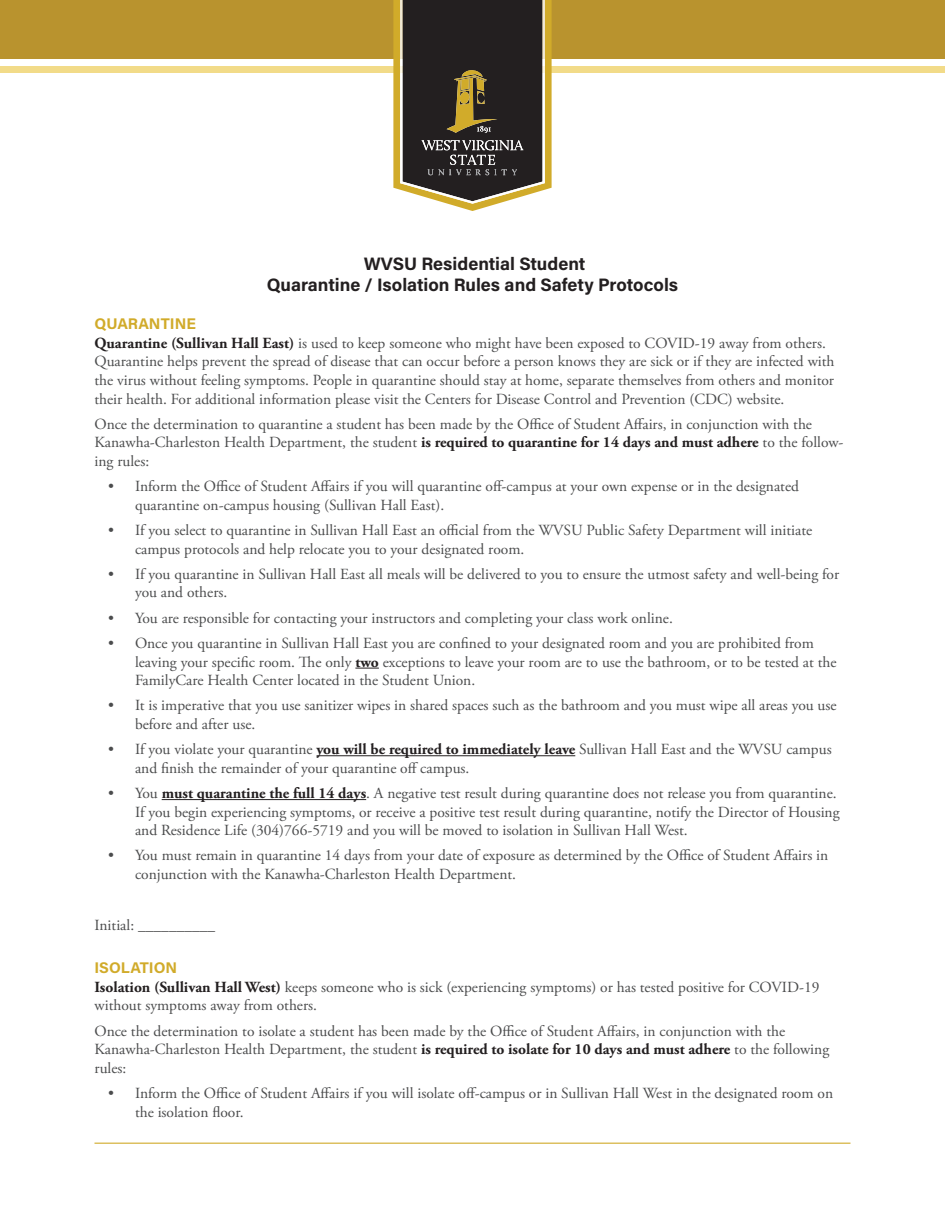
<style>
.page{position:relative;width:945px;height:1215px;background:#fff}
.page>*{position:absolute;margin:0;border:0;box-sizing:border-box;transform-origin:0 0}
.t1{font:18px "Acumin Variable Concept";color:#231f20}
.t2{font:15.45px/18.6px "Adobe Garamond Pro";color:#4b4c4d}
.t3{font:15.45px "Acumin Variable Concept";color:#d1ab2a}
.s1{font-weight:700;color:#231f20}
</style>
<div class="page">
<div style="left:0;top:0;width:945px;height:58px;background:#b9932e"></div>
<div style="left:0;top:66px;width:945px;height:7px;background:#f2db89"></div>
<svg style="left:393px;top:0;width:159px;height:211px;background:#544c3b"></svg>
<svg style="left:355px;top:668px;width:24px;height:1px"></svg>
<hr style="left:317px;top:755px;width:258px;height:1px;background:#231f20">
<hr style="left:162px;top:799px;width:204px;height:1px;background:#231f20">
<hr style="left:94px;top:1143px;width:756px;height:1px;background:#d1ab2a">
<p class="t1" style="left:364px;top:251px;width:223px">WVSU Residential Student</p>
<p class="t1" style="left:267px;top:273px;width:413px">Quarantine / Isolation Rules and Safety Protocols</p>
<p class="t3" style="left:94px;top:313px;width:103px">QUARANTINE</p>
<p class="t2" style="left:94px;top:334px;width:742px"><span class="s1">Quarantine (Sullivan Hall East)</span> is used to keep someone who might have been exposed to COVID-19 away from others.<br>Quarantine helps prevent the spread of disease that can occur before a person knows they are sick or if they are infected with the virus without feeling symptoms. People in quarantine should stay at home, separate themselves from others and monitor their health. For additional information please visit the Centers for Disease Control and Prevention (CDC) website.</p>
<p class="t2" style="left:94px;top:415px;width:751px">Once the determination to quarantine a student has been made by the Office of Student Affairs, in conjunction with the<br>Kanawha-Charleston Health Department, the student <span class="s1">is required to quarantine for 14 days and must adhere</span> to the follow&shy;ing rules:</p>
<p class="t2" style="left:135px;top:478px;width:666px;text-indent:-27px">• Inform the Office of Student Affairs if you will quarantine off-campus at your own expense or in the designated quarantine on-campus housing (Sullivan Hall East).</p>
<p class="t2" style="left:135px;top:521px;width:679px;text-indent:-27px">• If you select to quarantine in Sullivan Hall East an official from the WVSU Public Safety Department will initiate campus protocols and help relocate you to your designated room.</p>
<p class="t2" style="left:135px;top:565px;width:706px;text-indent:-27px">• If you quarantine in Sullivan Hall East all meals will be delivered to you to ensure the utmost safety and well-being for you and others.</p>
<p class="t2" style="left:108px;top:609px;width:566px">• You are responsible for contacting your instructors and completing your class work online.</p>
<p class="t2" style="left:135px;top:634px;width:703px;text-indent:-27px">• Once you quarantine in Sullivan Hall East you are confined to your designated room and you are prohibited from leaving your specific room. The only <span class="s1">two</span> exceptions to leave your room are to use the bathroom, or to be tested at the<br>FamilyCare Health Center located in the Student Union.</p>
<p class="t2" style="left:135px;top:697px;width:703px;text-indent:-27px">• It is imperative that you use sanitizer wipes in shared spaces such as the bathroom and you must wipe all areas you use before and after use.</p>
<p class="t2" style="left:135px;top:741px;width:698px;text-indent:-27px">• If you violate your quarantine <span class="s1">you will be required to immediately leave</span> Sullivan Hall East and the WVSU campus and finish the remainder of your quarantine off campus.</p>
<p class="t2" style="left:135px;top:784px;width:706px;text-indent:-27px">• You <span class="s1">must quarantine the full 14 days</span>. A negative test result during quarantine does not release you from quarantine.<br>If you begin experiencing symptoms, or receive a positive test result during quarantine, notify the Director of Housing and Residence Life (304)766-5719 and you will be moved to isolation in Sullivan Hall West.</p>
<p class="t2" style="left:135px;top:847px;width:695px;text-indent:-27px">• You must remain in quarantine 14 days from your date of exposure as determined by the Office of Student Affairs in conjunction with the Kanawha-Charleston Health Department.</p>
<p class="t2" style="left:94px;top:916px;width:122px">Initial: __________</p>
<p class="t3" style="left:94px;top:957px;width:84px">ISOLATION</p>
<p class="t2" style="left:94px;top:978px;width:727px"><span class="s1">Isolation (Sullivan Hall West)</span> keeps someone who is sick (experiencing symptoms) or has tested positive for COVID-19 without symptoms away from others.</p>
<p class="t2" style="left:94px;top:1022px;width:736px">Once the determination to isolate a student has been made by the Office of Student Affairs, in conjunction with the<br>Kanawha-Charleston Health Department, the student <span class="s1">is required to isolate for 10 days and must adhere</span> to the following rules:</p>
<p class="t2" style="left:135px;top:1084px;width:700px;text-indent:-27px">• Inform the Office of Student Affairs if you will isolate off-campus or in Sullivan Hall West in the designated room on the isolation floor.</p>
</div>
